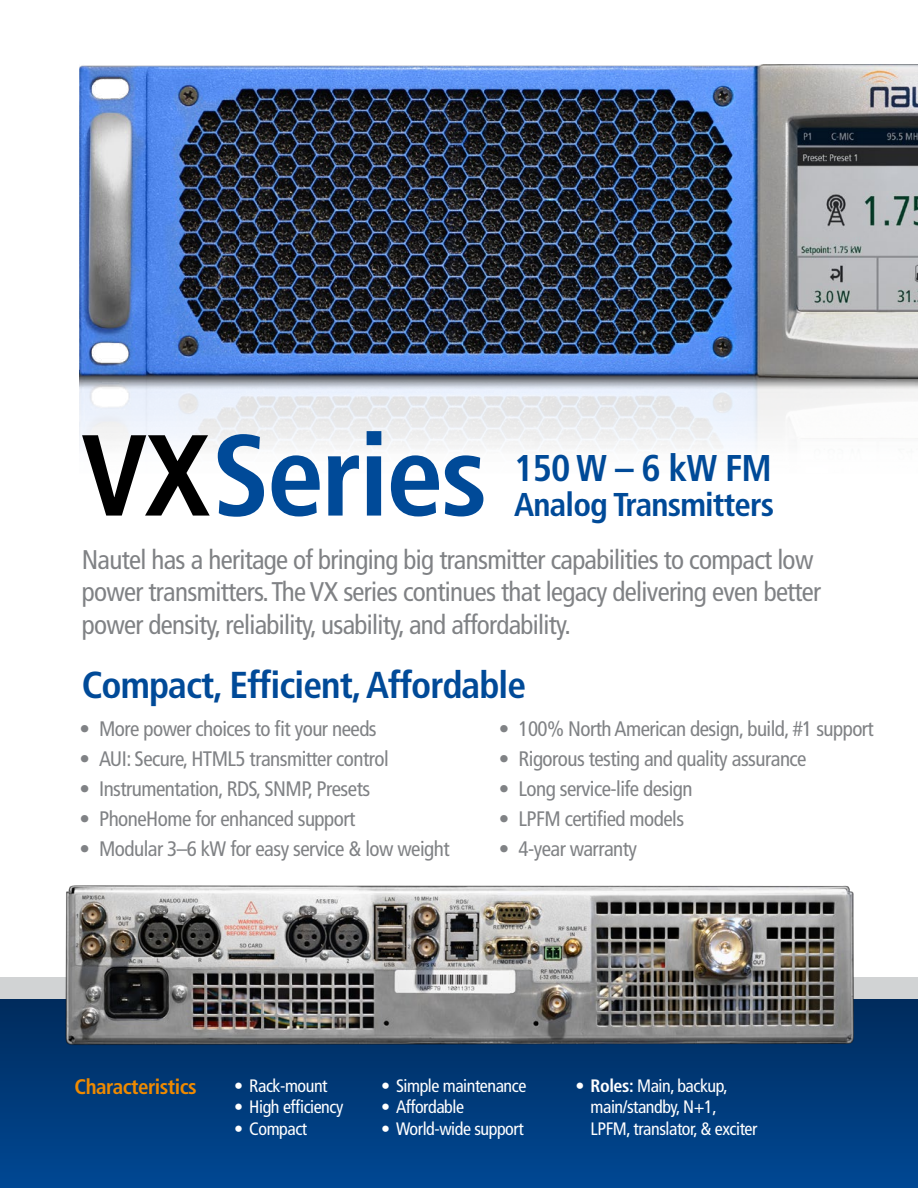
<style>
.page{position:relative;width:918px;height:1188px;background:#fff}
.page>*{position:absolute;margin:0;border:0;box-sizing:border-box;transform-origin:0 0}
.t1{font:700 condensed 115.05px "Frutiger";letter-spacing:-.025em;color:#004a98}
.t2{font:700 condensed 37.5px "Frutiger";letter-spacing:-.025em;color:#004a98}
.t3{font:700 condensed 37.2px "Frutiger";letter-spacing:-.025em;color:#004a98}
.t4{font:700 condensed 33px "Frutiger";letter-spacing:-.025em;color:#004a98}
.t5{font:condensed 27px/32.4px "Frutiger";letter-spacing:-.025em;color:#808285}
.t6{font:condensed 21px "Frutiger";letter-spacing:-.025em;color:#808285}
.t7{font:700 condensed 21px "Frutiger";letter-spacing:-.025em;color:#ef8a00}
.t8{font:condensed 18px/21.6px "Frutiger";letter-spacing:-.025em;color:#fff}
.s1{color:#000}
.s2{font-weight:700}
</style>
<div class="page">
<img style="left:80px;top:64px;width:838px;height:384px">
<div style="left:0;top:977px;width:918px;height:22px;background:#d1d3d4"></div>
<div style="left:0;top:999px;width:918px;height:189px;background:linear-gradient(to bottom,#002b5c,#004894)"></div>
<img style="left:60px;top:885px;width:798px;height:165px">
<h1 class="t1" style="left:81px;top:407px;width:408px"><span class="s1">VX</span>Series</h1>
<h3 class="t3" style="left:514px;top:447px;width:259px">150 W – 6 kW FM</h3>
<h3 class="t4" style="left:514px;top:485px;width:261px">Analog Transmitters</h3>
<p class="t5" style="left:82px;top:544px;width:741px">Nautel has a heritage of bringing big transmitter capabilities to compact low power transmitters. The VX series continues that legacy delivering even better power density, reliability, usability, and affordability.</p>
<h2 class="t2" style="left:82px;top:662px;width:446px">Compact, Efficient, Affordable</h2>
<p class="t6" style="left:80px;top:716px;width:299px">• More power choices to fit your needs</p>
<p class="t6" style="left:80px;top:746px;width:311px">• AUI: Secure, HTML5 transmitter control</p>
<p class="t6" style="left:80px;top:777px;width:292px">• Instrumentation, RDS, SNMP, Presets</p>
<p class="t6" style="left:80px;top:807px;width:277px">• PhoneHome for enhanced support</p>
<p class="t6" style="left:80px;top:837px;width:371px">• Modular 3–6 kW for easy service &amp; low weight</p>
<p class="t6" style="left:499px;top:717px;width:376px">• 100% North American design, build, #1 support</p>
<p class="t6" style="left:499px;top:747px;width:309px">• Rigorous testing and quality assurance</p>
<p class="t6" style="left:499px;top:777px;width:195px">• Long service-life design</p>
<p class="t6" style="left:499px;top:807px;width:187px">• LPFM certified models</p>
<p class="t6" style="left:499px;top:837px;width:140px">• 4-year warranty</p>
<p class="t7" style="left:75px;top:1074px;width:123px">Characteristics</p>
<p class="t8" style="left:234px;top:1075px;width:95px">• Rack-mount</p>
<p class="t8" style="left:234px;top:1096px;width:111px">• High efficiency</p>
<p class="t8" style="left:234px;top:1118px;width:74px">• Compact</p>
<p class="t8" style="left:381px;top:1075px;width:147px">• Simple maintenance</p>
<p class="t8" style="left:381px;top:1096px;width:84px">• Affordable</p>
<p class="t8" style="left:381px;top:1118px;width:144px">• World-wide support</p>
<p class="t8" style="left:591px;top:1075px;width:168px;text-indent:-15px">• <span class="s2">Roles:</span> Main, backup, main/standby, N+1,<br>LPFM, translator, &amp; exciter</p>
</div>
